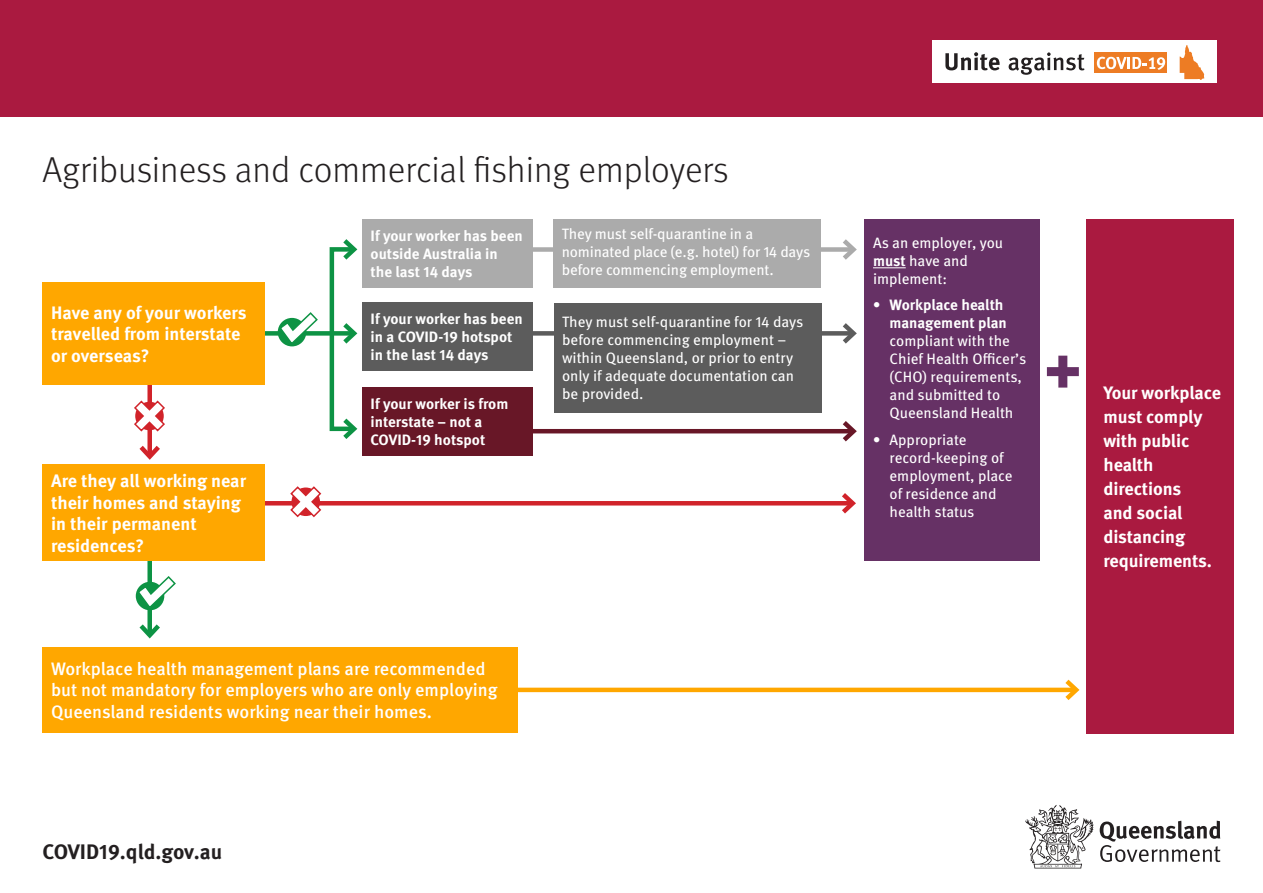
<style>
.page{position:relative;width:1263px;height:893px;background:#fff}
.page>*{position:absolute;margin:0;border:0;box-sizing:border-box;transform-origin:0 0}
.t1{font:300 36px "Meta";color:#231f20}
.t2{font:700 21px "Meta OT";color:#231f20}
.Body{font:700 18px/24px "Meta OT";letter-spacing:-.005em;color:#fff}
.Body-2{font:500 18px/21.6px "Meta OT";color:#fff}
.Body-3{font:15px/18px "Meta OT";color:#fff}
.Body-4{font:700 15px/18px "Meta OT";color:#fff}
.s1{font-weight:700}
</style>
<div class="page">
<div style="left:0;top:0;width:1263px;height:117px;background:#aa1a40"></div>
<div style="left:932px;top:40px;width:285px;height:43px;background:#fff"></div>
<svg style="left:945px;top:52px;width:54px;height:18px"></svg>
<svg style="left:1008px;top:52px;width:76px;height:23px"></svg>
<svg style="left:1180px;top:45px;width:24px;height:35px"></svg>
<div style="left:1095px;top:52px;width:72px;height:21px;background:#ed7c24"></div>
<svg style="left:1097px;top:57px;width:68px;height:13px"></svg>
<svg style="left:1100px;top:821px;width:120px;height:41px"></svg>
<svg style="left:1025px;top:805px;width:68px;height:63px"></svg>
<hr style="left:524px;top:429px;width:329px;height:4px;background:#681727">
<svg style="left:838px;top:421px;width:19px;height:21px"></svg>
<hr style="left:353px;top:688px;width:723px;height:4px;background:#ffa700">
<svg style="left:1060px;top:679px;width:20px;height:21px"></svg>
<hr style="left:261px;top:501px;width:592px;height:4px;background:#d1232a">
<svg style="left:837px;top:493px;width:19px;height:21px"></svg>
<div style="left:147px;top:560px;width:5px;height:75px;background:#0d9344"></div>
<svg style="left:139px;top:620px;width:21px;height:19px"></svg>
<div style="left:528px;top:247px;width:325px;height:5px;background:#ababab"></div>
<svg style="left:838px;top:239px;width:19px;height:21px"></svg>
<div style="left:518px;top:331px;width:335px;height:5px;background:#5c5c5c"></div>
<svg style="left:838px;top:323px;width:19px;height:21px"></svg>
<div style="left:147px;top:383px;width:5px;height:73px;background:#d1232a"></div>
<svg style="left:139px;top:441px;width:21px;height:19px"></svg>
<div style="left:264px;top:331px;width:90px;height:5px;background:#0d9344"></div>
<svg style="left:338px;top:323px;width:20px;height:21px"></svg>
<div style="left:43px;top:283px;width:222px;height:102px;background:#ffa700"></div>
<div style="left:43px;top:647px;width:475px;height:85px;background:#ffa700"></div>
<div style="left:362px;top:219px;width:170px;height:68px;background:#ababab"></div>
<div style="left:362px;top:303px;width:170px;height:68px;background:#5c5c5c"></div>
<div style="left:362px;top:388px;width:170px;height:68px;background:#681727"></div>
<div style="left:553px;top:219px;width:268px;height:68px;background:#ababab"></div>
<div style="left:554px;top:303px;width:267px;height:109px;background:#5c5c5c"></div>
<div style="left:864px;top:219px;width:175px;height:342px;background:#663165"></div>
<hr style="left:873px;top:268px;width:33px;height:1px;background:#fff">
<div style="left:1086px;top:219px;width:148px;height:514px;background:#aa1a40"></div>
<svg style="left:278px;top:312px;width:41px;height:34px"></svg>
<svg style="left:134px;top:399px;width:31px;height:34px"></svg>
<div style="left:330px;top:247px;width:26px;height:184px;border:4px solid #0d9344"></div>
<svg style="left:338px;top:239px;width:20px;height:25px"></svg>
<svg style="left:338px;top:414px;width:20px;height:25px"></svg>
<svg style="left:1047px;top:356px;width:32px;height:32px"></svg>
<div style="left:43px;top:465px;width:222px;height:96px;background:#ffa700"></div>
<svg style="left:136px;top:575px;width:40px;height:35px"></svg>
<svg style="left:289px;top:486px;width:33px;height:32px"></svg>
<h1 class="t1" style="left:43px;top:149px;width:688px">Agribusiness and commercial fishing employers</h1>
<p class="Body" style="left:51px;top:302px;width:197px;line-height:21.6px">Have any of your workers travelled from interstate or overseas?</p>
<p class="Body" style="left:51px;top:470px;width:197px;line-height:21.6px">Are they all working near their homes and staying in their permanent residences?</p>
<p class="Body-4" style="left:371px;top:227px;width:154px">If your worker has been outside Australia in the last 14 days</p>
<p class="Body-4" style="left:371px;top:310px;width:154px">If your worker has been in a COVID-19 hotspot in the last 14 days</p>
<p class="Body-4" style="left:371px;top:395px;width:139px">If your worker is from interstate – not a<br>COVID-19 hotspot</p>
<p class="Body-3" style="left:562px;top:225px;width:250px">They must self-quarantine in a nominated place (e.g. hotel) for 14 days before commencing employment.</p>
<p class="Body-3" style="left:562px;top:313px;width:243px">They must self-quarantine for 14 days before commencing employment – within Queensland, or prior to entry only if adequate documentation can be provided.</p>
<p class="Body-2" style="left:51px;top:658px;width:448px">Workplace health management plans are recommended but not mandatory for employers who are only employing<br>Queensland residents working near their homes.</p>
<h2 class="t2" style="left:43px;top:839px;width:181px">COVID19.qld.gov.au</h2>
<p class="Body-3" style="left:873px;top:234px;width:132px">As an employer, you <span class="s1">must</span> have and implement:</p>
<p class="Body-3" style="left:889px;top:296px;width:138px;text-indent:-16px"><span class="s1">• Workplace health management plan </span>compliant with the<br>Chief Health Officer’s (CHO) requirements, and submitted to<br>Queensland Health</p>
<p class="Body-3" style="left:889px;top:431px;width:125px;text-indent:-16px"><span class="s1">•</span> Appropriate record-keeping of employment, place of residence and health status</p>
<p class="Body" style="left:1103px;top:381px;width:119px">Your workplace must comply with public health directions<br>and social distancing requirements.</p>
</div>
